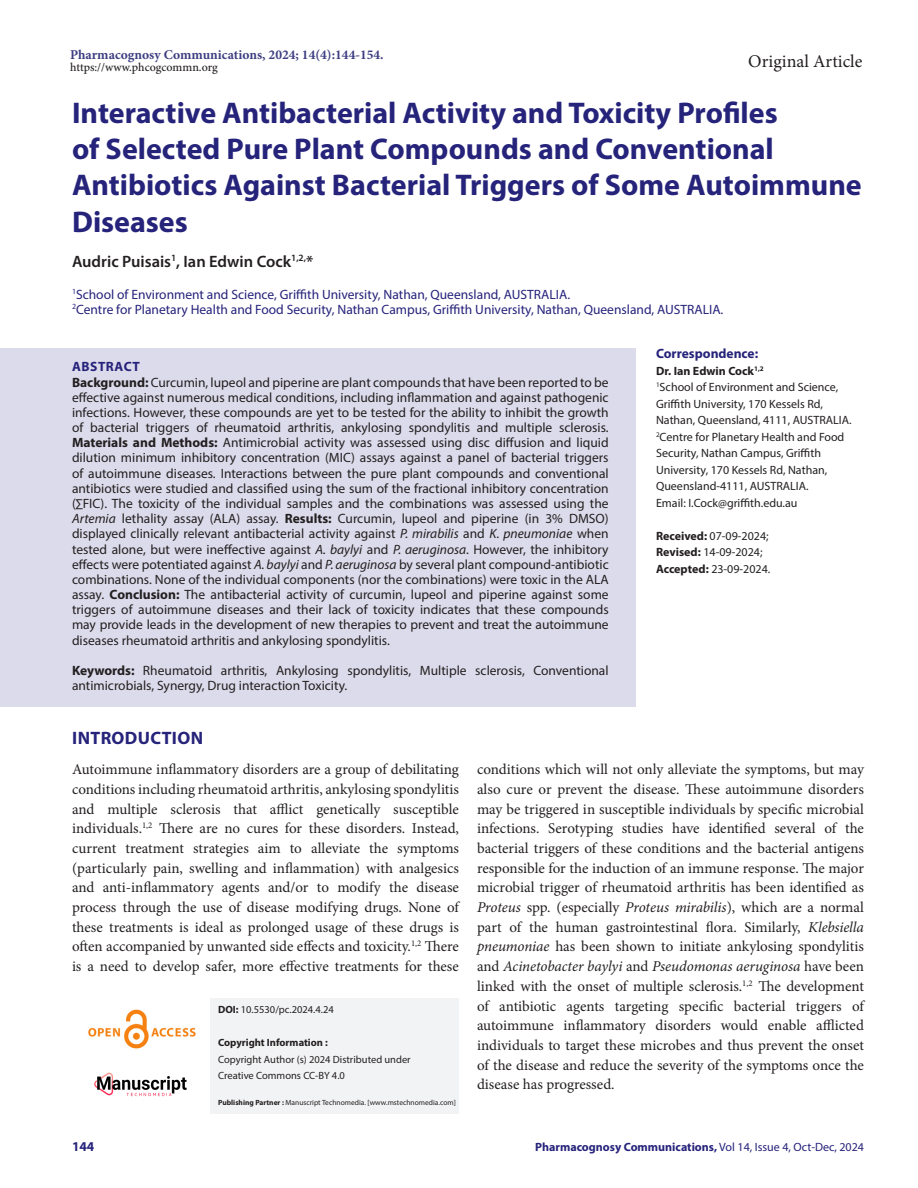
<style>
.page{position:relative;width:918px;height:1188px;background:#fff}
.page>*{position:absolute;margin:0;border:0;box-sizing:border-box;transform-origin:0 0}
.Art_Title{font:700 30px/36.2px "Myriad Pro";color:#26237b}
.t1{font:18px "Minion Pro";color:#231f20}
.Intro_head{font:700 18px "Myriad Pro";letter-spacing:.02em;color:#26237b}
.Author_Names{font:600 16.5px "Myriad Pro";color:#231f20}
.Body_text__FO{font:15px/19.6px "Minion Pro";letter-spacing:-.005em;color:#231f20;text-align:justify}
.Abstract_TXT{font:13.5px/15.1px "Myriad Pro";color:#231f20;text-align:justify}
.Author_Affiliations{font:13.5px "Myriad Pro";color:#26237b}
.KY{font:13.5px/15.1px "Myriad Pro";color:#231f20}
.t2{font:700 13.5px "Minion Pro";color:#3e3e82}
.Correspondence_head{font:700 13.5px "Myriad Pro";color:#26237b}
.ABS_Heading{font:700 13.5px "Myriad Pro";letter-spacing:.04em;color:#26237b}
.Correspondence_AU_Aff{font:12px/16.5px "Myriad Pro";color:#231f20}
.Journal_Dates{font:12px/16.5px "Myriad Pro";color:#231f20}
.t3{font:700 12px "Myriad Pro";color:#26237b}
.t4{font:500 12px "Minion Pro";letter-spacing:-.005em;color:#231f20}
.Correspondence_AU{font:700 12px "Myriad Pro";color:#231f20}
.t5{font:10.5px/16.5px "Myriad Pro";color:#231f20}
.t6{font:700 10.5px "Myriad Pro";color:#231f20}
.t7{font:7.5px "Myriad Pro";color:#231f20}
.s1{font-weight:700}
.s2{font-style:italic}
.s3{font-weight:400}
</style>
<div class="page">
<img style="left:88px;top:1009px;width:108px;height:40px">
<img style="left:94px;top:1072px;width:93px;height:25px">
<div style="left:211px;top:998px;width:248px;height:36px;background:#f2f3f4"></div>
<div style="left:211px;top:1031px;width:248px;height:26px;background:#f2f3f4"></div>
<div style="left:211px;top:1048px;width:248px;height:25px;background:#f2f3f4"></div>
<div style="left:211px;top:1064px;width:248px;height:26px;background:#f2f3f4"></div>
<div style="left:211px;top:1084px;width:248px;height:30px;background:#f2f3f4"></div>
<div style="left:0;top:348px;width:636px;height:40px;background:#dcdbeb"></div>
<div style="left:0;top:363px;width:636px;height:299px;background:#dcdbeb"></div>
<div style="left:0;top:651px;width:636px;height:56px;background:#dcdbeb"></div>
<p class="t2" style="left:70px;top:45px;width:315px">Pharmacognosy Communications, 2024; 14(4):144-154.</p>
<p class="t4" style="left:70px;top:59px;width:149px">https://www.phcogcommn.org</p>
<p class="t1" style="left:748px;top:49px;width:116px">Original Article</p>
<p class="Art_Title" style="left:72px;top:94px;width:791px">Interactive Antibacterial Activity and Toxicity Profiles<br>of Selected Pure Plant Compounds and Conventional Antibiotics Against Bacterial Triggers of Some Autoimmune Diseases</p>
<p class="Author_Names" style="left:72px;top:251px;width:243px">Audric Puisais<sup>1</sup>, Ian Edwin Cock<sup>1,2,</sup>*</p>
<p class="Author_Affiliations" style="left:72px;top:286px;width:500px"><sup>1</sup>School of Environment and Science, Griffith University, Nathan, Queensland, AUSTRALIA.</p>
<p class="Author_Affiliations" style="left:72px;top:301px;width:653px"><sup>2</sup>Centre for Planetary Health and Food Security, Nathan Campus, Griffith University, Nathan, Queensland, AUSTRALIA.</p>
<p class="Correspondence_head" style="left:656px;top:345px;width:104px">Correspondence:</p>
<p class="Correspondence_AU" style="left:656px;top:363px;width:109px">Dr. Ian Edwin Cock<sup>1,2</sup></p>
<p class="Correspondence_AU_Aff" style="left:656px;top:379px;width:197px"><sup>1</sup>School of Environment and Science,<br>Griffith University, 170 Kessels Rd,<br>Nathan, Queensland, 4111, AUSTRALIA.</p>
<p class="Correspondence_AU_Aff" style="left:656px;top:428px;width:190px"><sup>2</sup>Centre for Planetary Health and Food Security, Nathan Campus, Griffith University, 170 Kessels Rd, Nathan, Queensland-4111, AUSTRALIA.</p>
<p class="Correspondence_AU_Aff" style="left:656px;top:494px;width:143px">Email: I.Cock@griffith.edu.au</p>
<p class="ABS_Heading" style="left:72px;top:358px;width:69px">ABSTRACT</p>
<p class="Abstract_TXT" style="left:72px;top:374px;width:538px"><span class="s1">Background:</span> Curcumin, lupeol and piperine are plant compounds that have been reported to be effective against numerous medical conditions, including inflammation and against pathogenic infections. However, these compounds are yet to be tested for the ability to inhibit the growth of bacterial triggers of rheumatoid arthritis, ankylosing spondylitis and multiple sclerosis.<br><span class="s1">Materials and Methods:</span> Antimicrobial activity was assessed using disc diffusion and liquid dilution minimum inhibitory concentration (MIC) assays against a panel of bacterial triggers of autoimmune diseases. Interactions between the pure plant compounds and conventional antibiotics were studied and classified using the sum of the fractional inhibitory concentration (∑FIC). The toxicity of the individual samples and the combinations was assessed using the <span class="s2">Artemia</span> lethality assay (ALA) assay. <span class="s1">Results:</span> Curcumin, lupeol and piperine (in 3% DMSO) displayed clinically relevant antibacterial activity against <span class="s2">P. mirabilis</span> and <span class="s2">K. pneumoniae</span> when tested alone, but were ineffective against <span class="s2">A. baylyi</span> and <span class="s2">P. aeruginosa</span>. However, the inhibitory effects were potentiated against <span class="s2">A. baylyi</span> and <span class="s2">P. aeruginosa</span> by several plant compound-antibiotic combinations. None of the individual components (nor the combinations) were toxic in the ALA assay. <span class="s1">Conclusion:</span> The antibacterial activity of curcumin, lupeol and piperine against some triggers of autoimmune diseases and their lack of toxicity indicates that these compounds may provide leads in the development of new therapies to prevent and treat the autoimmune diseases rheumatoid arthritis and ankylosing spondylitis.</p>
<p class="KY" style="left:72px;top:663px;width:538px"><span class="s1">Keywords:</span> Rheumatoid arthritis, Ankylosing spondylitis, Multiple sclerosis, Conventional antimicrobials, Synergy, Drug interaction Toxicity.</p>
<p class="Intro_head" style="left:72px;top:726px;width:132px">INTRODUCTION</p>
<p class="Body_text__FO" style="left:72px;top:760px;width:389px">Autoimmune inflammatory disorders are a group of debilitating conditions including rheumatoid arthritis, ankylosing spondylitis and multiple sclerosis that afflict genetically susceptible individuals.<sup>1,2</sup> There are no cures for these disorders. Instead, current treatment strategies aim to alleviate the symptoms (particularly pain, swelling and inflammation) with analgesics and anti-inflammatory agents and/or to modify the disease process through the use of disease modifying drugs. None of these treatments is ideal as prolonged usage of these drugs is often accompanied by unwanted side effects and toxicity.<sup>1,2</sup> There is a need to develop safer, more effective treatments for these</p>
<p class="Body_text__FO" style="left:477px;top:760px;width:389px">conditions which will not only alleviate the symptoms, but may also cure or prevent the disease. These autoimmune disorders may be triggered in susceptible individuals by specific microbial infections. Serotyping studies have identified several of the bacterial triggers of these conditions and the bacterial antigens responsible for the induction of an immune response. The major microbial trigger of rheumatoid arthritis has been identified as <span class="s2">Proteus</span> spp. (especially <span class="s2">Proteus mirabilis</span>), which are a normal part of the human gastrointestinal flora. Similarly, <span class="s2">Klebsiella pneumoniae</span> has been shown to initiate ankylosing spondylitis and <span class="s2">Acinetobacter baylyi</span> and <span class="s2">Pseudomonas aeruginosa</span> have been linked with the onset of multiple sclerosis.<sup>1,2</sup> The development of antibiotic agents targeting specific bacterial triggers of autoimmune inflammatory disorders would enable afflicted individuals to target these microbes and thus prevent the onset of the disease and reduce the severity of the symptoms once the disease has progressed.</p>
<p class="Journal_Dates" style="left:656px;top:527px;width:116px"><span class="s1">Received:</span> 07-09-2024;<br><span class="s1">Revised:</span> 14-09-2024;<br><span class="s1">Accepted:</span> 23-09-2024.</p>
<p class="t5" style="left:218px;top:1001px;width:117px"><span class="s1">DOI:</span> 10.5530/pc.2024.4.24</p>
<p class="t6" style="left:218px;top:1036px;width:111px">Copyright Information :</p>
<p class="t5" style="left:218px;top:1051px;width:194px">Copyright Author (s) 2024 Distributed under<br>Creative Commons CC-BY 4.0</p>
<p class="t7" style="left:218px;top:1098px;width:239px"><span class="s1">Publishing Partner :</span> Manuscript Technomedia. [www.mstechnomedia.com]</p>
<p class="Correspondence_head" style="left:72px;top:1137px;width:24px">144</p>
<p class="t3" style="left:535px;top:1139px;width:330px">Pharmacognosy Communications, <span class="s3">Vol 14, Issue 4, Oct-Dec, 2024</span></p>
</div>
